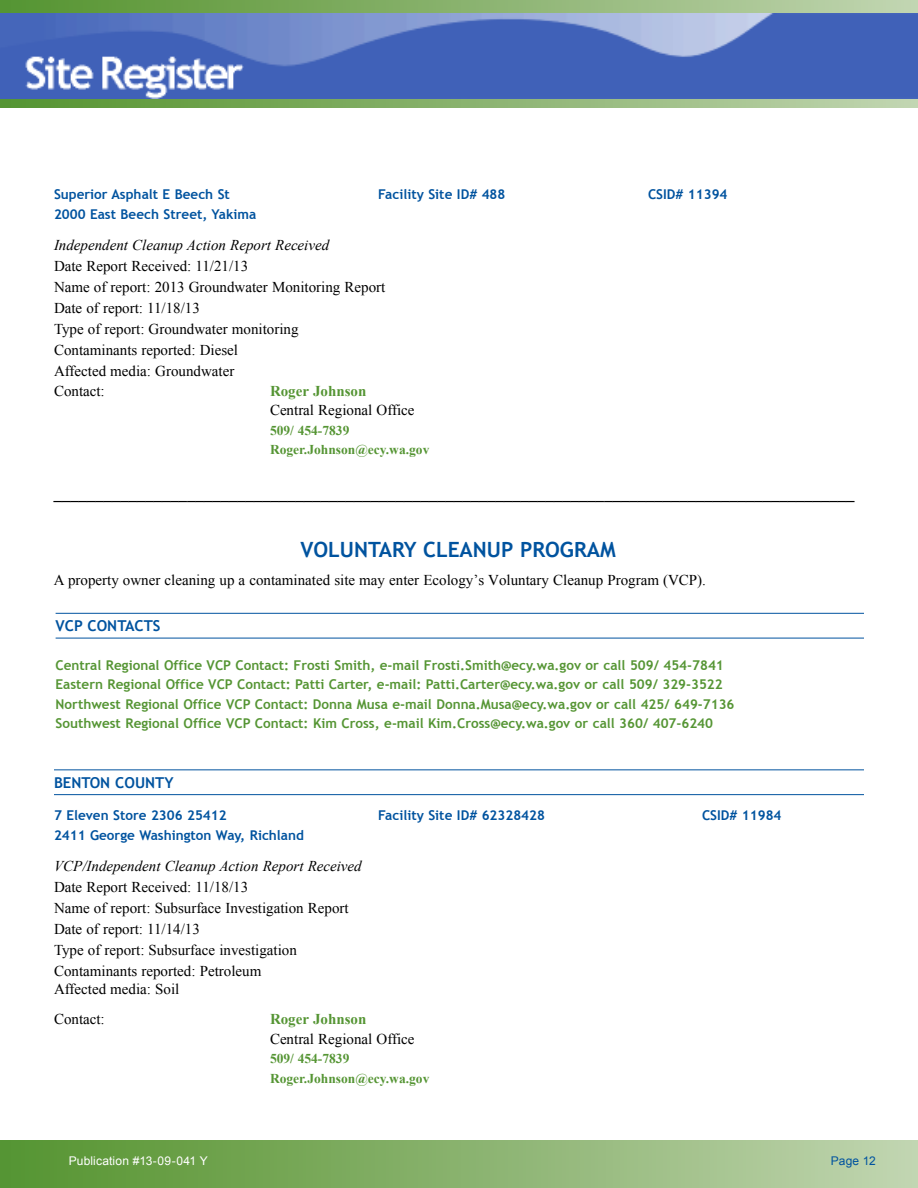
<style>
.page{position:relative;width:918px;height:1188px;background:#fff}
.page>*{position:absolute;margin:0;border:0;box-sizing:border-box;transform-origin:0 0}
.t1{font:700 21px "Trebuchet MS";color:#00539f}
.t2{font:15px/21px "Times New Roman";color:#000}
.t3{font:italic 15px "Times New Roman";color:#000}
.t4{font:700 15px "Times New Roman";color:#559534}
.t5{font:700 15px "Trebuchet MS";color:#00539f}
.t6{font:700 13.5px/19.5px "Trebuchet MS";color:#559534}
.t7{font:700 13.5px "Trebuchet MS";color:#00539f}
.t8{font:700 13.5px/19.5px "Times New Roman";color:#559534}
.t9{font:12px "Arial";letter-spacing:.01em;color:#fff}
.t10{font:12px "Arial";letter-spacing:.005em;color:#00539f}
</style>
<div class="page">
<svg style="left:0;top:0;width:918px;height:13px;background:#89b36e"></svg>
<svg style="left:0;top:99px;width:918px;height:9px;background:#89b36e"></svg>
<img style="left:0;top:13px;width:918px;height:86px">
<hr style="left:56px;top:613px;width:808px;height:1px;background:#00539f">
<hr style="left:56px;top:638px;width:808px;height:1px;background:#00539f">
<hr style="left:54px;top:769px;width:810px;height:1px;background:#00539f">
<hr style="left:54px;top:794px;width:810px;height:1px;background:#00539f">
<div style="left:0;top:1141px;width:918px;height:47px;background:linear-gradient(to right,#54932e,#c0d4af)"></div>
<p class="t7" style="left:54px;top:186px;width:177px">Superior Asphalt E Beech St</p>
<p class="t7" style="left:378px;top:186px;width:129px">Facility Site ID# 488</p>
<p class="t7" style="left:648px;top:186px;width:81px">CSID# 11394</p>
<p class="t7" style="left:54px;top:206px;width:204px">2000 East Beech Street, Yakima</p>
<p class="t3" style="left:54px;top:235px;width:277px">Independent Cleanup Action Report Received</p>
<p class="t2" style="left:54px;top:256px;width:333px">Date Report Received: 11/21/13<br>Name of report: 2013 Groundwater Monitoring Report Date of report: 11/18/13<br>Type of report: Groundwater monitoring Contaminants reported: Diesel<br>Affected media: Groundwater</p>
<p class="t2" style="left:54px;top:380px;width:52px">Contact:</p>
<p class="t4" style="left:270px;top:381px;width:98px">Roger Johnson</p>
<p class="t2" style="left:270px;top:400px;width:146px">Central Regional Office</p>
<p class="t8" style="left:270px;top:420px;width:161px">509/ 454-7839<br>Roger.Johnson@ecy.wa.gov</p>
<h1 class="t1" style="left:300px;top:536px;width:42px">VOLUN</h1>
<h1 class="t1" style="left:368px;top:536px;width:82px">TARY CLEANU</h1>
<h1 class="t1" style="left:501px;top:536px;width:116px">P PROGRAM</h1>
<p class="t2" style="left:54px;top:569px;width:654px">A property owner cleaning up a contaminated site may enter Ecology’s Voluntary Cleanup Program (VCP).</p>
<p class="t5" style="left:56px;top:616px;width:89px">VCP Contacts</p>
<p class="t6" style="left:56px;top:655px;width:680px">Central Regional Office VCP Contact: Frosti Smith, e-mail Frosti.Smith@ecy.wa.gov or call 509/ 454-7841<br>Eastern Regional Office VCP Contact: Patti Carter, e-mail: Patti.Carter@ecy.wa.gov or call 509/ 329-3522<br>Northwest Regional Office VCP Contact: Donna Musa e-mail Donna.Musa@ecy.wa.gov or call 425/ 649-7136<br>Southwest Regional Office VCP Contact: Kim Cross, e-mail Kim.Cross@ecy.wa.gov or call 360/ 407-6240</p>
<p class="t5" style="left:54px;top:773px;width:121px">Benton County</p>
<p class="t7" style="left:54px;top:807px;width:174px">7 Eleven Store 2306 25412</p>
<p class="t7" style="left:378px;top:807px;width:169px">Facility Site ID# 62328428</p>
<p class="t7" style="left:702px;top:807px;width:81px">CSID# 11984</p>
<p class="t7" style="left:54px;top:826px;width:251px">2411 George Washington Way, Richland</p>
<p class="t3" style="left:54px;top:856px;width:309px">VCP/Independent Cleanup Action Report Received</p>
<p class="t2" style="left:54px;top:876px;width:296px">Date Report Received: 11/18/13<br>Name of report: Subsurface Investigation Report Date of report: 11/14/13<br>Type of report: Subsurface investigation Contaminants reported: Petroleum</p>
<p class="t2" style="left:54px;top:974px;width:127px;line-height:30px">Affected media: Soil<br>Contact:</p>
<p class="t4" style="left:270px;top:1009px;width:98px">Roger Johnson</p>
<p class="t2" style="left:270px;top:1028px;width:146px">Central Regional Office</p>
<p class="t8" style="left:270px;top:1048px;width:161px">509/ 454-7839<br>Roger.Johnson@ecy.wa.gov</p>
<p class="t9" style="left:69px;top:1153px;width:141px">Publication #13-09-041 Y</p>
<p class="t10" style="left:831px;top:1153px;width:46px">Page 12</p>
</div>
